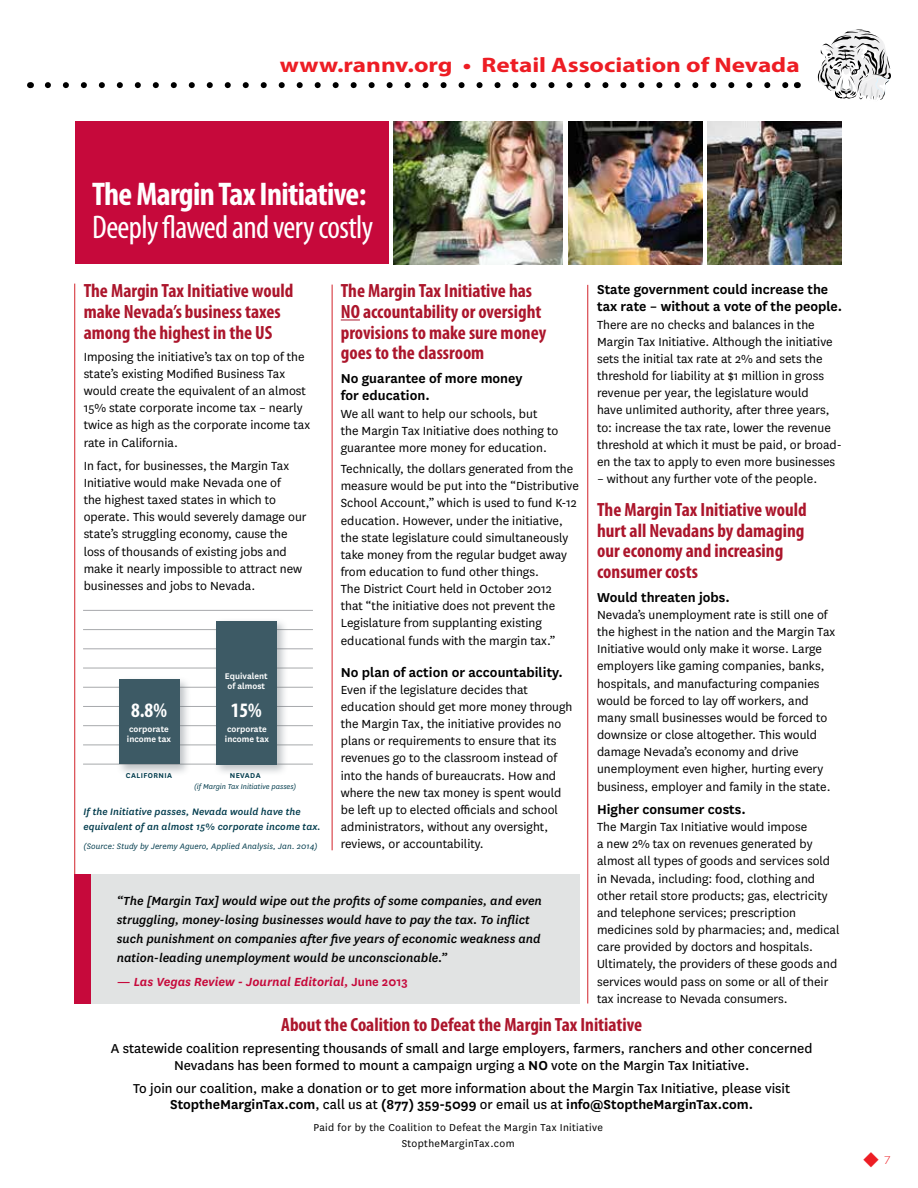
<style>
.page{position:relative;width:918px;height:1188px;background:#fff}
.page>*{position:absolute;margin:0;border:0;box-sizing:border-box;transform-origin:0 0}
.t1{font:condensed 33px "Myriad Pro";letter-spacing:-.02em;color:#fff}
.t2{font:700 condensed 33px "Myriad Pro";letter-spacing:-.02em;color:#fff}
.t3{font:700 21px "Myriad Pro";color:#ed1d24;scale:1.2 1}
.t4{font:700 condensed 20.55px "Myriad Pro";color:#fff}
.t5{font:700 condensed 19.2px/20.5px "Myriad Pro";color:#ac162c}
.t6{font:15.15px/16.5px "National";color:#000;text-align:center}
.t7{font:600 15.15px/17.1px "National";color:#000}
.t8{font:13.8px/17.1px "National";color:#000}
.t9{font:italic 500 13.8px/19.2px "National";color:#000}
.t10{font:italic 600 13.8px "National";color:#c6093b}
.t11{font:300 12px "Myriad Pro";color:#ed1d24;scale:1.2 1}
.t12{font:11.7px/15.1px "National";letter-spacing:.03em;color:#000;text-align:center}
.t13{font:italic 500 10.95px/15.1px "National";letter-spacing:.01em;color:#003b4c}
.t14{font:600 9.6px/9.6px "National";color:#fff}
.t15{font:italic 9.15px "National";letter-spacing:.01em;color:#003b4c}
.t16{font:italic 8.25px "National";color:#003b4c}
.t17{font:600 8.25px "National";letter-spacing:.05em;color:#003b4c}
.s1{font-style:normal}
.s2{font-weight:600}
</style>
<div class="page">
<svg style="left:818px;top:29px;width:73px;height:71px"></svg>
<svg style="left:48px;top:82px;width:740px;height:6px"></svg>
<div style="left:75px;top:122px;width:314px;height:142px;background:#c6093b"></div>
<hr style="left:332px;top:285px;width:1px;height:565px;background:#d2232a">
<hr style="left:74px;top:284px;width:1px;height:719px;background:#d2232a">
<hr style="left:587px;top:285px;width:1px;height:719px;background:#d2232a">
<svg style="left:341px;top:319px;width:19px;height:1px"></svg>
<img style="left:708px;top:122px;width:133px;height:142px">
<img style="left:568px;top:122px;width:134px;height:142px">
<img style="left:394px;top:122px;width:169px;height:142px">
<div style="left:75px;top:874px;width:504px;height:130px;background:#e1e3e3"></div>
<div style="left:74px;top:874px;width:17px;height:130px;background:#c6093b"></div>
<hr style="left:83px;top:610px;width:230px;height:1px;background:#a7a9ac">
<hr style="left:83px;top:629px;width:230px;height:1px;background:#a7a9ac">
<hr style="left:83px;top:648px;width:230px;height:1px;background:#a7a9ac">
<hr style="left:83px;top:668px;width:230px;height:1px;background:#a7a9ac">
<hr style="left:83px;top:687px;width:230px;height:1px;background:#a7a9ac">
<hr style="left:83px;top:706px;width:230px;height:1px;background:#a7a9ac">
<hr style="left:83px;top:725px;width:230px;height:1px;background:#a7a9ac">
<hr style="left:83px;top:745px;width:230px;height:1px;background:#a7a9ac">
<hr style="left:83px;top:764px;width:230px;height:1px;background:#a7a9ac">
<div style="left:116px;top:676px;width:75px;height:100px;background:#5c676f;opacity:.4"></div>
<div style="left:119px;top:679px;width:60px;height:85px;background:#3d5a65"></div>
<div style="left:213px;top:617px;width:75px;height:160px;background:#5c676f;opacity:.4"></div>
<div style="left:216px;top:621px;width:61px;height:143px;background:#3d5a65"></div>
<h2 class="t3" style="left:280px;top:51px;width:435px">www.rannv.org • Retail Association of Nevada</h2>
<h1 class="t2" style="left:92px;top:173px;width:276px">The Margin Tax Initiative:</h1>
<h1 class="t1" style="left:92px;top:207px;width:283px">Deeply flawed and very costly</h1>
<h3 class="t5" style="left:84px;top:280px;width:211px">The Margin Tax Initiative would make Nevada’s business taxes among the highest in the US</h3>
<p class="t8" style="left:84px;top:347px;width:228px">Imposing the initiative’s tax on top of the state’s existing Modified Business Tax would create the equivalent of an almost 15% state corporate income tax – nearly twice as high as the corporate income tax rate in California.</p>
<p class="t8" style="left:84px;top:456px;width:224px">In fact, for businesses, the Margin Tax Initiative would make Nevada one of<br>the highest taxed states in which to operate. This would severely damage our state’s struggling economy, cause the loss of thousands of existing jobs and make it nearly impossible to attract new businesses and jobs to Nevada.</p>
<p class="t7" style="left:597px;top:280px;width:247px">State government could increase the tax rate – without a vote of the people.</p>
<p class="t8" style="left:597px;top:315px;width:246px">There are no checks and balances in the Margin Tax Initiative. Although the initiative sets the initial tax rate at 2% and sets the threshold for liability at $1 million in gross revenue per year, the legislature would<br>have unlimited authority, after three years, to: increase the tax rate, lower the revenue threshold at which it must be paid, or broad&shy;en the tax to apply to even more businesses</p>
<p class="t8" style="left:597px;top:470px;width:222px">– without any further vote of the people.</p>
<h3 class="t5" style="left:597px;top:499px;width:211px">The Margin Tax Initiative would hurt all Nevadans by damaging our economy and increasing consumer costs</h3>
<p class="t7" style="left:597px;top:588px;width:134px">Would threaten jobs.</p>
<p class="t8" style="left:597px;top:606px;width:240px">Nevada’s unemployment rate is still one of the highest in the nation and the Margin Tax Initiative would only make it worse. Large employers like gaming companies, banks, hospitals, and manufacturing companies would be forced to lay off workers, and many small businesses would be forced to downsize or close altogether. This would damage Nevada’s economy and drive unemployment even higher, hurting every business, employer and family in the state.</p>
<p class="t7" style="left:597px;top:800px;width:150px">Higher consumer costs.</p>
<p class="t8" style="left:597px;top:818px;width:244px">The Margin Tax Initiative would impose<br>a new 2% tax on revenues generated by almost all types of goods and services sold in Nevada, including: food, clothing and other retail store products; gas, electricity and telephone services; prescription medicines sold by pharmacies; and, medical care provided by doctors and hospitals.<br>Ultimately, the providers of these goods and services would pass on some or all of their tax increase to Nevada consumers.</p>
<h3 class="t5" style="left:341px;top:280px;width:207px">The Margin Tax Initiative has<br>NO accountability or oversight provisions to make sure money goes to the classroom</h3>
<p class="t7" style="left:341px;top:369px;width:183px">No guarantee of more money for education.</p>
<p class="t8" style="left:341px;top:404px;width:219px">We all want to help our schools, but the Margin Tax Initiative does nothing to guarantee more money for education.</p>
<p class="t8" style="left:341px;top:460px;width:240px">Technically, the dollars generated from the measure would be put into the “Distributive School Account,” which is used to fund K-12 education. However, under the initiative, the state legislature could simultaneously take money from the regular budget away from education to fund other things.<br>The District Court held in October 2012<br>that “the initiative does not prevent the Legislature from supplanting existing educational funds with the margin tax.”</p>
<p class="t7" style="left:341px;top:662px;width:224px">No plan of action or accountability.</p>
<p class="t8" style="left:341px;top:680px;width:233px">Even if the legislature decides that education should get more money through the Margin Tax, the initiative provides no plans or requirements to ensure that its revenues go to the classroom instead of into the hands of bureaucrats. How and where the new tax money is spent would be left up to elected officials and school administrators, without any oversight, reviews, or accountability.</p>
<p class="t14" style="left:225px;top:671px;width:44px">Equivalent of almost</p>
<h3 class="t4" style="left:131px;top:697px;width:37px">8.8%</h3>
<p class="t14" style="left:127px;top:724px;width:46px">corporate income tax</p>
<h3 class="t4" style="left:231px;top:697px;width:33px">15%</h3>
<p class="t14" style="left:225px;top:724px;width:46px">corporate income tax</p>
<p class="t17" style="left:230px;top:770px;width:32px">NEVADA</p>
<p class="t16" style="left:194px;top:781px;width:104px">(if Margin Tax Initiative passes)</p>
<p class="t17" style="left:126px;top:770px;width:48px">CALIFORNIA</p>
<p class="t13" style="left:84px;top:803px;width:239px">If the Initiative passes, Nevada would have the equivalent of an almost 15% corporate income tax.</p>
<p class="t15" style="left:84px;top:840px;width:236px">(Source: Study by Jeremy Aguero, Applied Analysis, Jan. 2014)</p>
<p class="t9" style="left:117px;top:890px;width:427px">“The [Margin Tax] would wipe out the profits of some companies, and even struggling, money-losing businesses would have to pay the tax. To inflict such punishment on companies after five years of economic weakness and nation-leading unemployment would be unconscionable.”</p>
<p class="t10" style="left:117px;top:972px;width:292px">— Las Vegas Review - Journal Editorial, <span class="s1">June 2013</span></p>
<h3 class="t5" style="left:281px;top:1014px;width:362px">About the Coalition to Defeat the Margin Tax Initiative</h3>
<p class="t6" style="left:111px;top:1040px;width:703px">A statewide coalition representing thousands of small and large employers, farmers, ranchers and other concerned<br>Nevadans has been formed to mount a campaign urging a <span class="s2">NO</span> vote on the Margin Tax Initiative.</p>
<p class="t6" style="left:133px;top:1079px;width:659px">To join our coalition, make a donation or to get more information about the Margin Tax Initiative, please visit<br><span class="s2">StoptheMarginTax.com</span>, call us at <span class="s2">(877) 359-5099</span> or email us at <span class="s2">info@StoptheMarginTax.com.</span></p>
<p class="t12" style="left:313px;top:1120px;width:291px">Paid for by the Coalition to Defeat the Margin Tax Initiative<br>StoptheMarginTax.com</p>
<p class="t11" style="left:863px;top:1154px;width:25px">◆ 7</p>
</div>
